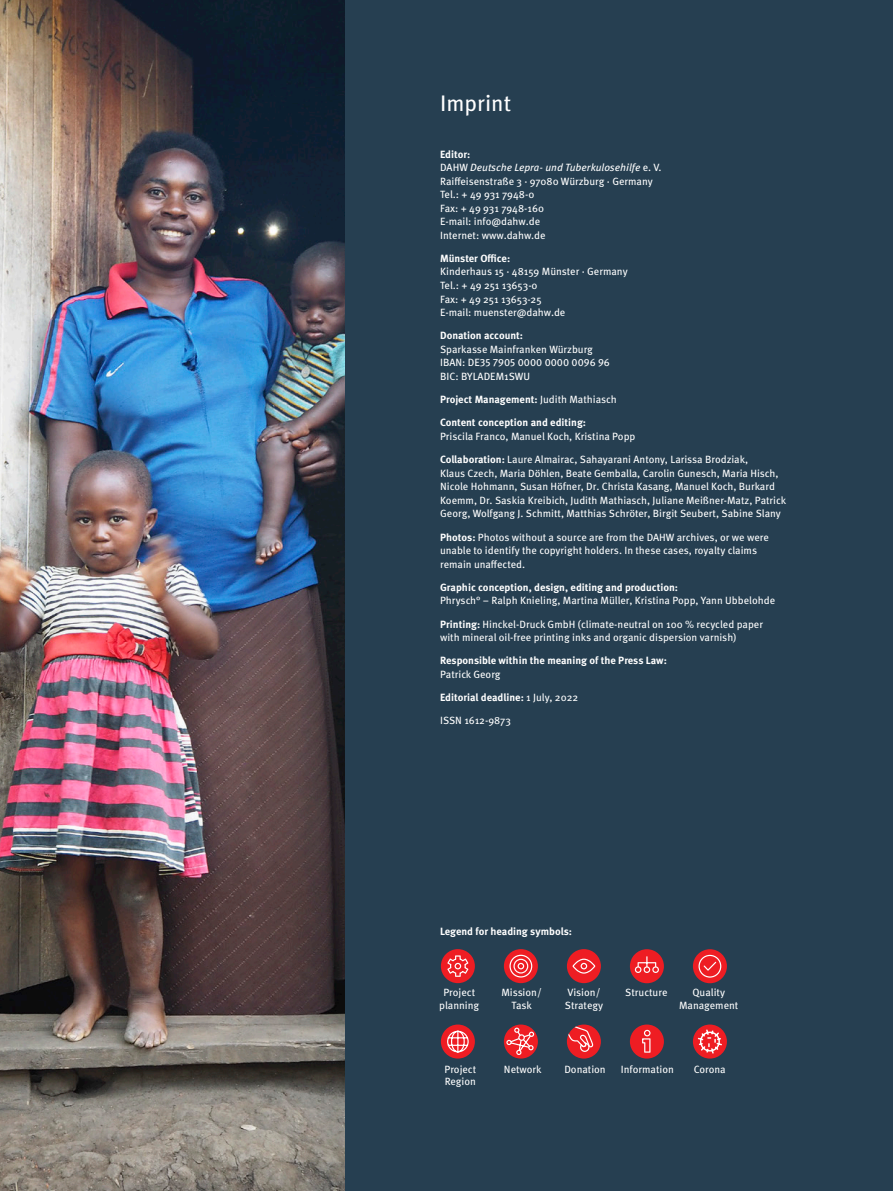
<style>
.page{position:relative;width:893px;height:1191px;background:#fff}
.page>*{position:absolute;margin:0;border:0;box-sizing:border-box;transform-origin:0 0}
.t1{font:22.5px "Meta OT";color:#fff}
.t2{font:10.5px/13.5px "Meta OT";color:#fff}
.t3{font:700 10.5px "Meta OT";color:#fff}
.s1{font-weight:700}
.s2{font-style:italic}
.s3{font-weight:400}
</style>
<div class="page">
<div style="left:344px;top:0;width:549px;height:1191px;background:#263f51"></div>
<div style="left:441px;top:949px;width:34px;height:34px;background:#ee1d23;border-radius:50%"></div>
<svg style="left:447px;top:955px;width:21px;height:21px"></svg>
<div style="left:504px;top:949px;width:34px;height:34px;background:#ee1d23;border-radius:50%"></div>
<svg style="left:509px;top:954px;width:23px;height:23px"></svg>
<div style="left:567px;top:949px;width:34px;height:34px;background:#ee1d23;border-radius:50%"></div>
<svg style="left:572px;top:958px;width:23px;height:15px"></svg>
<div style="left:693px;top:949px;width:34px;height:34px;background:#ee1d23;border-radius:50%"></div>
<svg style="left:698px;top:954px;width:23px;height:23px"></svg>
<div style="left:630px;top:949px;width:34px;height:34px;background:#ee1d23;border-radius:50%"></div>
<svg style="left:635px;top:956px;width:24px;height:17px"></svg>
<div style="left:441px;top:1024px;width:34px;height:34px;background:#ee1d23;border-radius:50%"></div>
<svg style="left:447px;top:1030px;width:22px;height:22px"></svg>
<div style="left:567px;top:1024px;width:34px;height:34px;background:#ee1d23;border-radius:50%"></div>
<svg style="left:567px;top:1024px;width:32px;height:28px"></svg>
<div style="left:630px;top:1024px;width:34px;height:34px;background:#ee1d23;border-radius:50%"></div>
<svg style="left:642px;top:1029px;width:8px;height:23px"></svg>
<svg style="left:504px;top:1024px;width:34px;height:34px"></svg>
<svg style="left:506px;top:1027px;width:28px;height:28px"></svg>
<div style="left:693px;top:1024px;width:34px;height:34px;background:#ee1d23;border-radius:50%"></div>
<svg style="left:698px;top:1029px;width:24px;height:24px"></svg>
<img style="left:0;top:0;width:344px;height:1191px">
<h1 class="t1" style="left:440px;top:88px;width:72px">Imprint</h1>
<p class="t2" style="left:440px;top:148px;width:223px"><span class="s1">Editor:<br></span>DAHW <span class="s2">Deutsche Lepra- und Tuberkulosehilfe</span> e. V.<br>Raiffeisenstraße 3 ⋅ 97080 Würzburg ⋅ Germany<br>Tel.: + 49 931 7948-0<br>Fax: + 49 931 7948-160<br>E-mail: info@dahw.de<br>Internet: www.dahw.de</p>
<p class="t3" style="left:440px;top:252px;width:72px">Münster Office:</p>
<p class="t2" style="left:440px;top:265px;width:189px">Kinderhaus 15 ⋅ 48159 Münster ⋅ Germany<br>Tel.: + 49 251 13653-0<br>Fax: + 49 251 13653-25<br>E-mail: muenster@dahw.de</p>
<p class="t3" style="left:440px;top:329px;width:84px">Donation account:</p>
<p class="t2" style="left:440px;top:343px;width:171px">Sparkasse Mainfranken Würzburg<br>IBAN: DE35 7905 0000 0000 0096 96<br>BIC: BYLADEM1SWU</p>
<p class="t3" style="left:440px;top:393px;width:178px">Project Management: <span class="s3">Judith Mathiasch</span></p>
<p class="t3" style="left:440px;top:416px;width:148px">Content conception and editing:</p>
<p class="t2" style="left:440px;top:430px;width:197px">Priscila Franco, Manuel Koch, Kristina Popp</p>
<p class="t2" style="left:440px;top:453px;width:348px"><span class="s1">Collaboration:</span> Laure Almairac, Sahayarani Antony, Larissa Brodziak,<br>Klaus Czech, Maria Döhlen, Beate Gemballa, Carolin Gunesch, Maria Hisch, Nicole Hohmann, Susan Höfner, Dr. Christa Kasang, Manuel Koch, Burkard Koemm, Dr. Saskia Kreibich, Judith Mathiasch, Juliane Meißner-Matz, Patrick Georg, Wolfgang J. Schmitt, Matthias Schröter, Birgit Seubert, Sabine Slany</p>
<p class="t2" style="left:440px;top:530px;width:330px"><span class="s1">Photos:</span> Photos without a source are from the DAHW archives, or we were unable to identify the copyright holders. In these cases, royalty claims remain unaffected.</p>
<p class="t3" style="left:440px;top:580px;width:239px">Graphic conception, design, editing and production:</p>
<p class="t2" style="left:440px;top:594px;width:336px">Phrysch° – Ralph Knieling, Martina Müller, Kristina Popp, Yann Ubbelohde</p>
<p class="t2" style="left:440px;top:617px;width:324px"><span class="s1">Printing:</span> Hinckel-Druck GmbH (climate-neutral on 100 % recycled paper with mineral oil-free printing inks and organic dispersion varnish)</p>
<p class="t3" style="left:440px;top:654px;width:228px">Responsible within the meaning of the Press Law:</p>
<p class="t2" style="left:440px;top:668px;width:62px">Patrick Georg</p>
<p class="t3" style="left:440px;top:691px;width:140px">Editorial deadline: <span class="s3">1 July, 2022</span></p>
<p class="t2" style="left:440px;top:714px;width:72px">ISSN 1612-9873</p>
<p class="t3" style="left:440px;top:925px;width:133px">Legend for heading symbols:</p>
<p class="t2" style="left:439px;top:987px;width:42px;line-height:12px;text-align:center">Project planning</p>
<p class="t2" style="left:501px;top:987px;width:42px;line-height:12px;text-align:center">Mission/<br>Task</p>
<p class="t2" style="left:565px;top:987px;width:40px;line-height:12px">Vision/<br>Strategy</p>
<p class="t2" style="left:625px;top:986px;width:44px">Structure</p>
<p class="t2" style="left:679px;top:987px;width:61px;line-height:12px;text-align:center">Quality<br>Management</p>
<p class="t2" style="left:444px;top:1063px;width:33px;line-height:12px">Project<br>Region</p>
<p class="t2" style="left:504px;top:1062px;width:39px">Network</p>
<p class="t2" style="left:564px;top:1062px;width:43px">Donation</p>
<p class="t2" style="left:621px;top:1062px;width:55px">Information</p>
<p class="t2" style="left:694px;top:1062px;width:34px">Corona</p>
</div>
